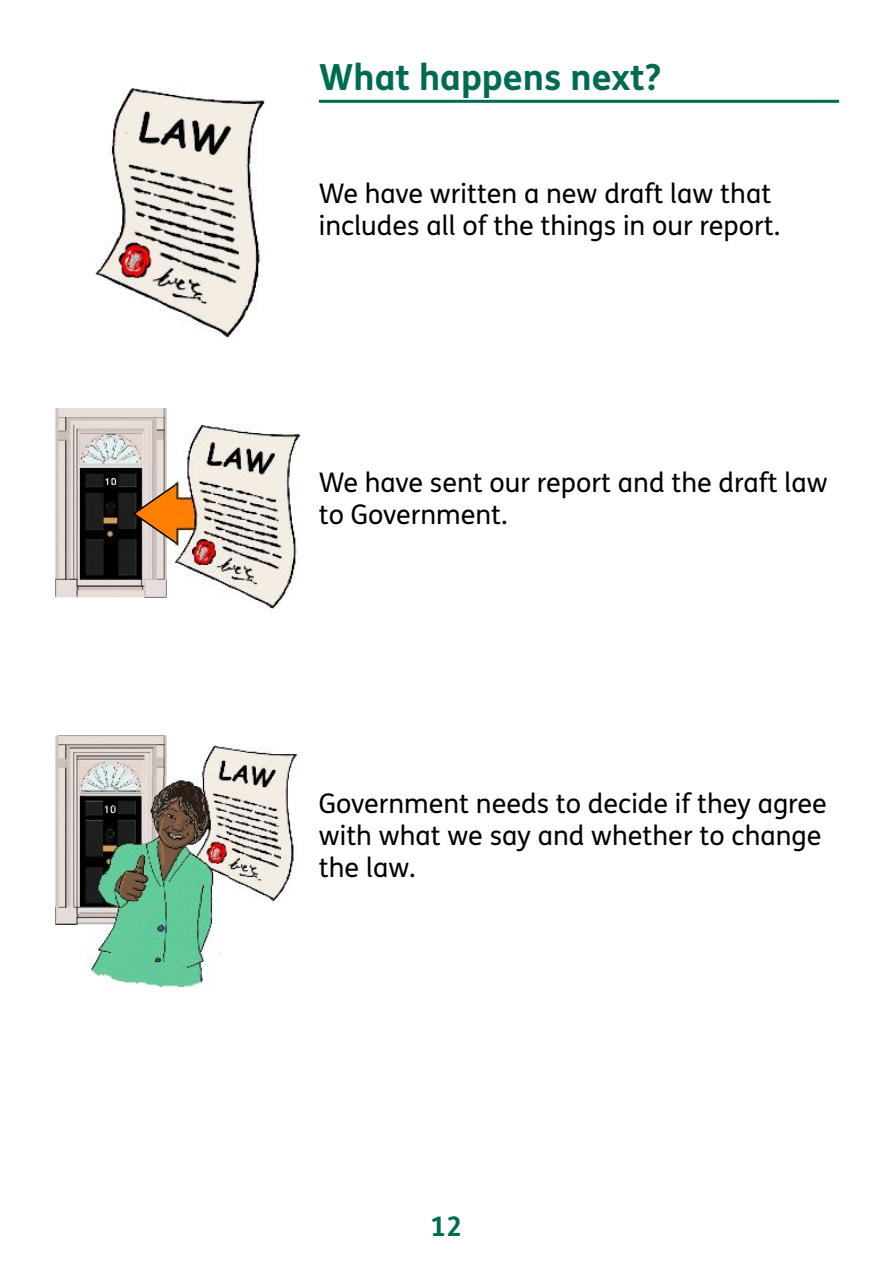
<style>
.page{position:relative;width:893px;height:1263px;background:#fff}
.page>*{position:absolute;margin:0;border:0;box-sizing:border-box;transform-origin:0 0}
.t1{font:700 36px "FS Me";color:#006a52}
.t2{font:27px/32.1px "FS Me";color:#000}
.t3{font:700 27px "FS Me";color:#006a52}
</style>
<div class="page">
<img style="left:201px;top:746px;width:96px;height:155px">
<hr style="left:319px;top:100px;width:520px;height:3px;background:#006a52">
<img style="left:96px;top:88px;width:168px;height:250px">
<img style="left:55px;top:408px;width:111px;height:189px">
<img style="left:55px;top:736px;width:111px;height:189px">
<img style="left:87px;top:777px;width:141px;height:211px">
<svg style="left:132px;top:480px;width:44px;height:67px;background:#b37f4c"></svg>
<img style="left:176px;top:424px;width:124px;height:185px">
<h1 class="t1" style="left:319px;top:63px;width:344px">What happens next?</h1>
<p class="t2" style="left:319px;top:180px;width:463px">We have written a new draft law that includes all of the things in our report.</p>
<p class="t2" style="left:319px;top:469px;width:510px">We have sent our report and the draft law to Government.</p>
<p class="t2" style="left:319px;top:790px;width:509px">Government needs to decide if they agree with what we say and whether to change the law.</p>
<p class="t3" style="left:431px;top:1216px;width:33px">12</p>
</div>
